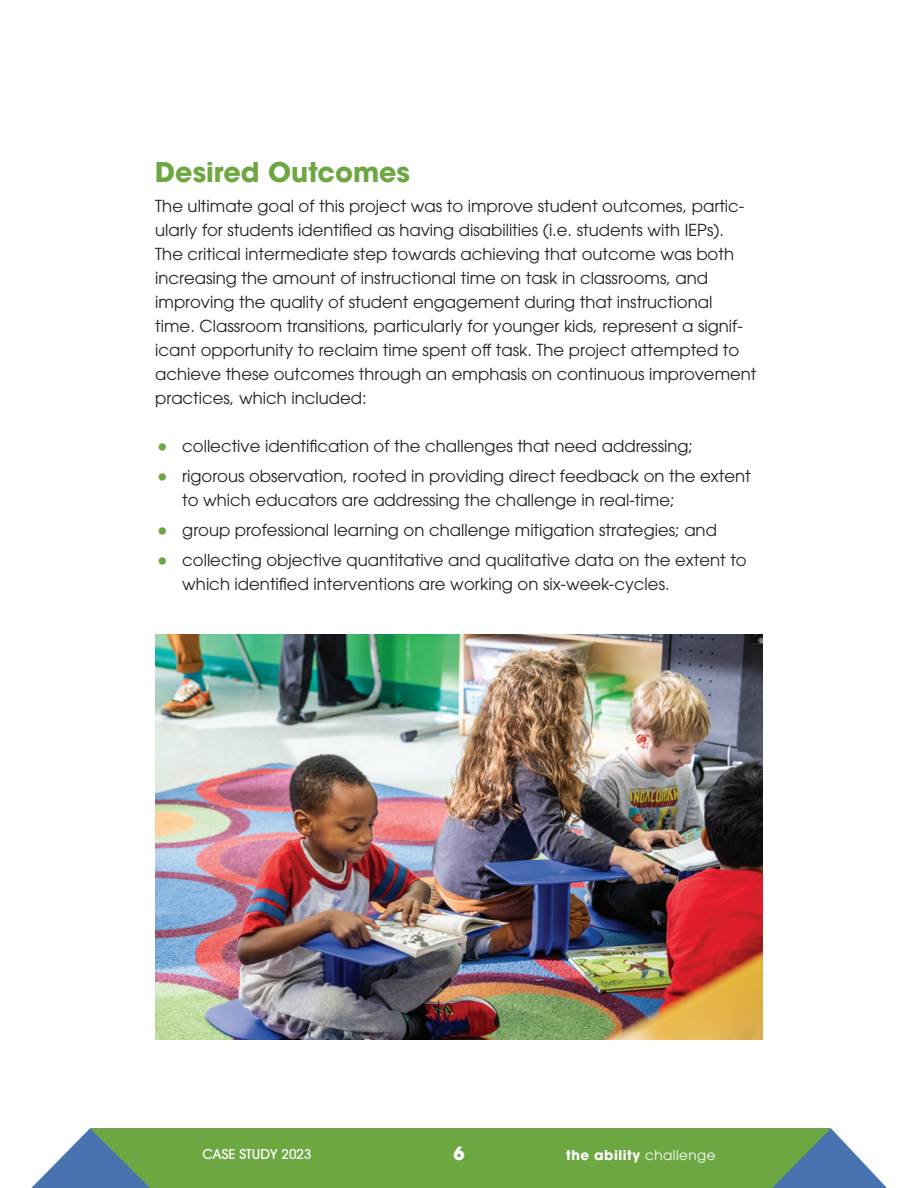
<style>
.page{position:relative;width:918px;height:1188px;background:#fff}
.page>*{position:absolute;margin:0;border:0;box-sizing:border-box;transform-origin:0 0}
.t1{font:700 27px "ITC Avant Garde Pro";color:#6da742}
.t2{font:700 18px "ITC Avant Garde Pro";color:#fff}
.t3{font:16.5px/24px "ITC Avant Garde Pro";color:#231f20}
.t4{font:700 13.5px "ITC Avant Garde Pro";letter-spacing:.035em;color:#fff}
.t5{font:500 13.5px "ITC Avant Garde Pro";color:#fff}
.s1{font-size:24px;color:#6da742}
.s2{font-weight:400}
</style>
<div class="page">
<svg style="left:31px;top:1128px;width:856px;height:60px"></svg>
<svg style="left:90px;top:1128px;width:741px;height:60px;background:#6aa24b"></svg>
<img style="left:155px;top:634px;width:608px;height:406px">
<h1 class="t1" style="left:155px;top:154px;width:256px">Desired Outcomes</h1>
<p class="t3" style="left:155px;top:194px;width:603px">The ultimate goal of this project was to improve student outcomes, partic&shy;ularly for students identified as having disabilities (i.e. students with IEPs).<br>The critical intermediate step towards achieving that outcome was both increasing the amount of instructional time on task in classrooms, and improving the quality of student engagement during that instructional<br>time. Classroom transitions, particularly for younger kids, represent a signif&shy;icant opportunity to reclaim time spent off task. The project attempted to achieve these outcomes through an emphasis on continuous improvement practices, which included:</p>
<p class="t3" style="left:155px;top:434px;width:539px"><span class="s1">•</span> collective identification of the challenges that need addressing;</p>
<p class="t3" style="left:182px;top:464px;width:570px;text-indent:-27px"><span class="s1">•</span> rigorous observation, rooted in providing direct feedback on the extent to which educators are addressing the challenge in real-time;</p>
<p class="t3" style="left:155px;top:518px;width:563px"><span class="s1">•</span> group professional learning on challenge mitigation strategies; and</p>
<p class="t3" style="left:182px;top:548px;width:566px;text-indent:-27px"><span class="s1">•</span> collecting objective quantitative and qualitative data on the extent to which identified interventions are working on six-week-cycles.</p>
<p class="t5" style="left:203px;top:1146px;width:111px">CASE STUDY 2023</p>
<p class="t2" style="left:453px;top:1142px;width:13px">6</p>
<p class="t4" style="left:566px;top:1146px;width:151px">the ability <span class="s2">challenge</span></p>
</div>
